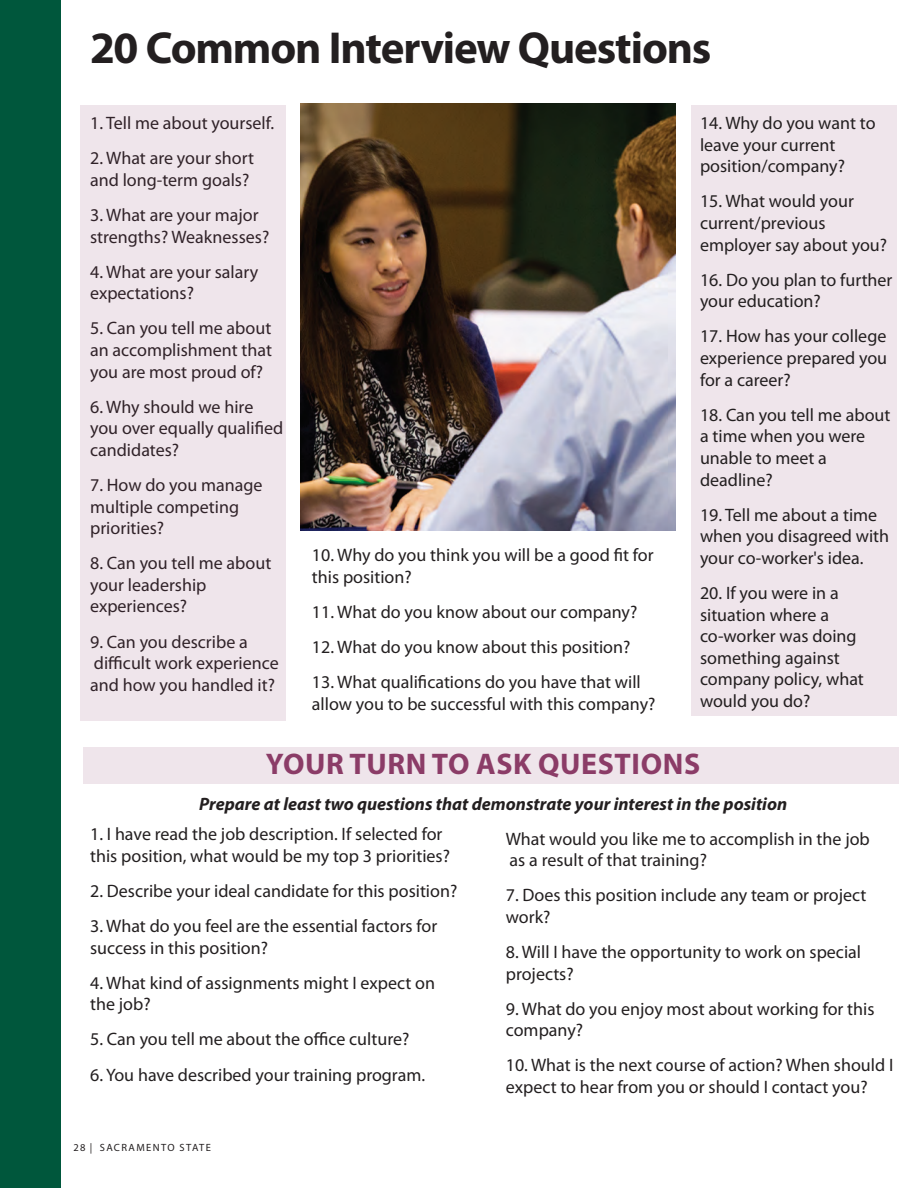
<style>
.page{position:relative;width:918px;height:1188px;background:#fff}
.page>*{position:absolute;margin:0;border:0;box-sizing:border-box;transform-origin:0 0}
.t1{font:700 45px "Myriad Pro";letter-spacing:-.025em;color:#231f20}
.t2{font:700 30px "Myriad Pro";letter-spacing:.02em;color:#8b3c67}
.t3{font:18px/21.6px "Myriad Pro";color:#231f20}
.t4{font:italic 700 18px "Myriad Pro";color:#231f20}
.t5{font:10.5px "Myriad Pro";letter-spacing:.125em;color:#231f20}
</style>
<div class="page">
<div style="left:0;top:0;width:60px;height:1188px;background:#00573c"></div>
<img style="left:301px;top:104px;width:375px;height:427px">
<div style="left:83px;top:747px;width:815px;height:37px;background:#efe5eb"></div>
<div style="left:691px;top:105px;width:205px;height:611px;background:#efe5eb"></div>
<div style="left:80px;top:106px;width:206px;height:615px;background:#efe5eb"></div>
<h2 class="t1" style="left:90px;top:19px;width:623px">20 Common Interview Questions</h2>
<p class="t3" style="left:90px;top:112px;width:186px">1. Tell me about yourself.</p>
<p class="t3" style="left:90px;top:147px;width:165px">2. What are your short and long-term goals?</p>
<p class="t3" style="left:90px;top:204px;width:181px">3. What are your major strengths? Weaknesses?</p>
<p class="t3" style="left:90px;top:261px;width:170px">4. What are your salary expectations?</p>
<p class="t3" style="left:90px;top:317px;width:184px;text-align:justify">5. Can you tell me about an accomplishment that you are most proud of?</p>
<p class="t3" style="left:90px;top:396px;width:195px">6. Why should we hire you over equally qualified candidates?</p>
<p class="t3" style="left:90px;top:474px;width:174px">7. How do you manage multiple competing priorities?</p>
<p class="t3" style="left:90px;top:552px;width:183px">8. Can you tell me about your leadership experiences?</p>
<p class="t3" style="left:90px;top:630px;width:190px">9. Can you describe a difficult work experience and how you handled it?</p>
<p class="t3" style="left:312px;top:544px;width:343px">10. Why do you think you will be a good fit for this position?</p>
<p class="t3" style="left:312px;top:601px;width:327px">11. What do you know about our company?</p>
<p class="t3" style="left:312px;top:636px;width:320px">12. What do you know about this position?</p>
<p class="t3" style="left:312px;top:671px;width:345px">13. What qualifications do you have that will allow you to be successful with this company?</p>
<p class="t3" style="left:700px;top:112px;width:177px">14. Why do you want to leave your current position/company?</p>
<p class="t3" style="left:700px;top:190px;width:189px">15. What would your current/previous employer say about you?</p>
<p class="t3" style="left:700px;top:269px;width:194px">16. Do you plan to further your education?</p>
<p class="t3" style="left:700px;top:325px;width:189px;text-align:justify">17. How has your college experience prepared you for a career?</p>
<p class="t3" style="left:700px;top:404px;width:192px">18. Can you tell me about a time when you were unable to meet a deadline?</p>
<p class="t3" style="left:700px;top:504px;width:191px">19. Tell me about a time when you disagreed with your co-worker's idea.</p>
<p class="t3" style="left:700px;top:582px;width:165px">20. If you were in a situation where a co-worker was doing something against company policy, what would you do?</p>
<h3 class="t2" style="left:266px;top:745px;width:436px">YOUR TURN TO ASK QUESTIONS</h3>
<p class="t4" style="left:199px;top:792px;width:590px">Prepare at least two questions that demonstrate your interest in the position</p>
<p class="t3" style="left:90px;top:823px;width:361px">1. I have read the job description. If selected for this position, what would be my top 3 priorities?</p>
<p class="t3" style="left:90px;top:880px;width:369px">2. Describe your ideal candidate for this position?</p>
<p class="t3" style="left:90px;top:915px;width:349px">3. What do you feel are the essential factors for success in this position?</p>
<p class="t3" style="left:90px;top:972px;width:347px">4. What kind of assignments might I expect on the job?</p>
<p class="t3" style="left:90px;top:1028px;width:321px">5. Can you tell me about the office culture?</p>
<p class="t3" style="left:90px;top:1063px;width:337px">6. You have described your training program.</p>
<p class="t3" style="left:506px;top:827px;width:366px">What would you like me to accomplish in the job as a result of that training?</p>
<p class="t3" style="left:506px;top:884px;width:362px">7. Does this position include any team or project work?</p>
<p class="t3" style="left:506px;top:941px;width:357px">8. Will I have the opportunity to work on special projects?</p>
<p class="t3" style="left:506px;top:997px;width:370px">9. What do you enjoy most about working for this company?</p>
<p class="t3" style="left:506px;top:1054px;width:389px">10. What is the next course of action? When should I expect to hear from you or should I contact you?</p>
<p class="t5" style="left:74px;top:1141px;width:139px">28 | SACRAMENTO STATE</p>
</div>
